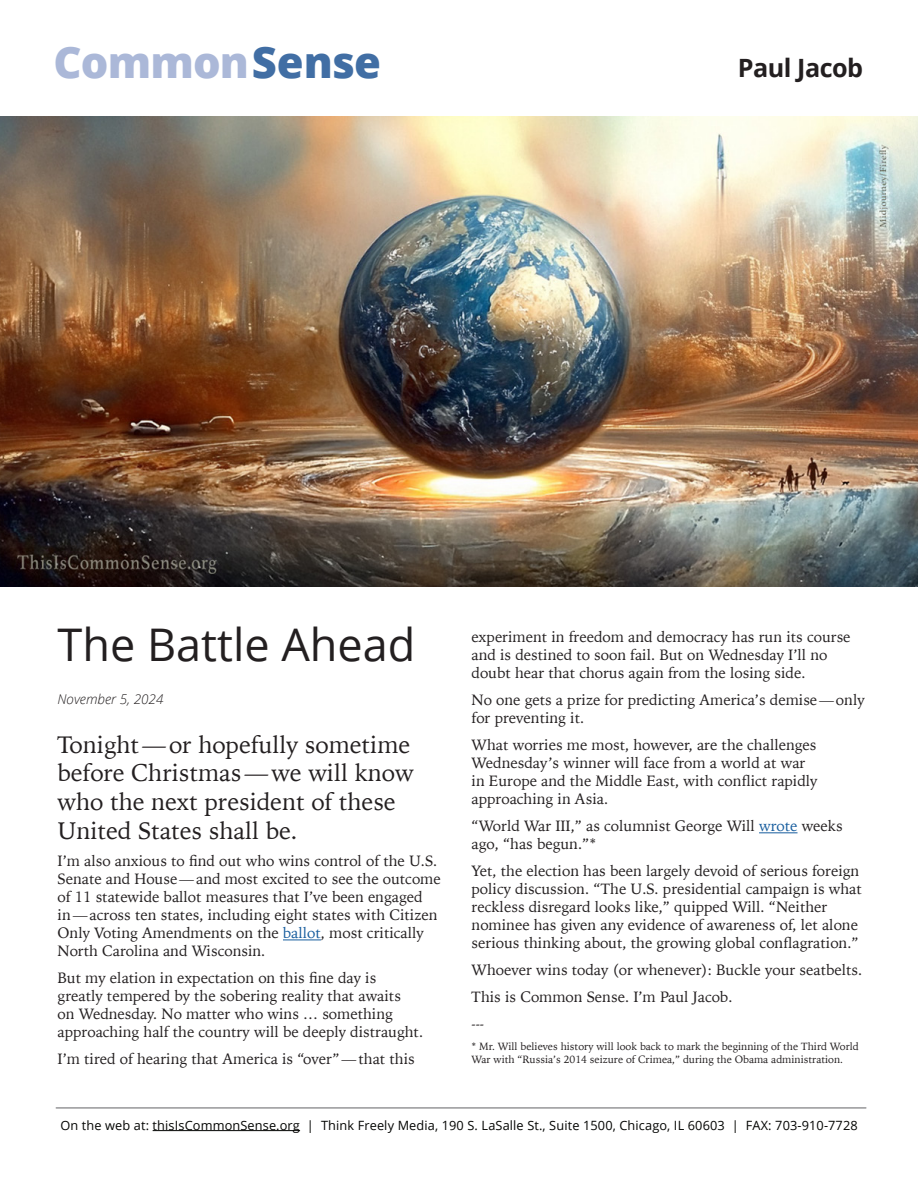
<style>
.page{position:relative;width:918px;height:1188px;background:#fff}
.page>*{position:absolute;margin:0;border:0;box-sizing:border-box;transform-origin:0 0}
.t1{font:45px "Open Sans";color:#231f20}
.t2{font:800 43.5px "Open Sans";letter-spacing:-.02em;color:#abb8d8}
.t3{font:700 25.2px "Open Sans";letter-spacing:-.02em;color:#231f20}
.t4{font:24px/28.8px "Iowan Old Style";color:#231f20}
.t5{font:15px/18px "Iowan Old Style";color:#231f20}
.t6{font:italic 300 13.5px "Open Sans";color:#231f20}
.t7{font:12.75px "Open Sans";letter-spacing:.01em;color:#040503}
.t8{font:12px "Iowan Old Style";color:#231f20}
.t9{font:10.5px/12.6px "Iowan Old Style";color:#231f20}
.s1{color:#416ea4}
.s2{color:#175d9e}
</style>
<div class="page">
<hr style="left:153px;top:1130px;width:147px;height:1px;background:#040503">
<hr style="left:56px;top:1108px;width:810px;height:1px;background:#636366">
<img style="left:0;top:116px;width:918px;height:470px">
<hr style="left:283px;top:940px;width:38px;height:1px;background:#175d9e">
<hr style="left:759px;top:832px;width:39px;height:1px;background:#175d9e">
<h2 class="t2" style="left:54px;top:29px;width:329px">Common<span class="s1">Sense</span></h2>
<h3 class="t3" style="left:738px;top:51px;width:127px">Paul Jacob</h3>
<h1 class="t1" style="left:58px;top:614px;width:359px">The Battle Ahead</h1>
<p class="t6" style="left:58px;top:690px;width:107px">November 5, 2024</p>
<h3 class="t4" style="left:58px;top:729px;width:358px">Tonight—or hopefully sometime before Christmas—we will know who the next president of these<br>United States shall be.</h3>
<p class="t5" style="left:58px;top:851px;width:385px">I’m also anxious to find out who wins control of the U.S.<br>Senate and House—and most excited to see the outcome of 11 statewide ballot measures that I’ve been engaged in—across ten states, including eight states with Citizen Only Voting Amendments on the <span class="s2">ballot</span>, most critically North Carolina and Wisconsin.</p>
<p class="t5" style="left:58px;top:968px;width:367px">But my elation in expectation on this fine day is greatly tempered by the sobering reality that awaits<br>on Wednesday. No matter who wins … something approaching half the country will be deeply distraught.</p>
<p class="t5" style="left:58px;top:1049px;width:359px">I’m tired of hearing that America is “over”—that this</p>
<p class="t5" style="left:472px;top:627px;width:381px">experiment in freedom and democracy has run its course and is destined to soon fail. But on Wednesday I’ll no doubt hear that chorus again from the losing side.</p>
<p class="t5" style="left:472px;top:690px;width:395px">No one gets a prize for predicting America’s demise—only for preventing it.</p>
<p class="t5" style="left:472px;top:735px;width:347px">What worries me most, however, are the challenges Wednesday’s winner will face from a world at war in Europe and the Middle East, with conflict rapidly approaching in Asia.</p>
<p class="t5" style="left:472px;top:816px;width:373px">“World War III,” as columnist George Will <span class="s2">wrote</span> weeks ago, “has begun.”*</p>
<p class="t5" style="left:472px;top:861px;width:392px">Yet, the election has been largely devoid of serious foreign policy discussion. “The U.S. presidential campaign is what reckless disregard looks like,” quipped Will. “Neither nominee has given any evidence of awareness of, let alone serious thinking about, the growing global conflagration.”</p>
<p class="t5" style="left:472px;top:956px;width:392px;line-height:27px">Whoever wins today (or whenever): Buckle your seatbelts.<br>This is Common Sense. I’m Paul Jacob.</p>
<p class="t8" style="left:472px;top:1013px;width:14px">---</p>
<p class="t9" style="left:472px;top:1040px;width:389px">* Mr. Will believes history will look back to mark the beginning of the Third World<br>War with “Russia’s 2014 seizure of Crimea,” during the Obama administration.</p>
<p class="t7" style="left:60px;top:1116px;width:799px">On the web at: thisIsCommonSense.org | Think Freely Media, 190 S. LaSalle St., Suite 1500, Chicago, IL 60603 | FAX: 703-910-7728</p>
</div>
